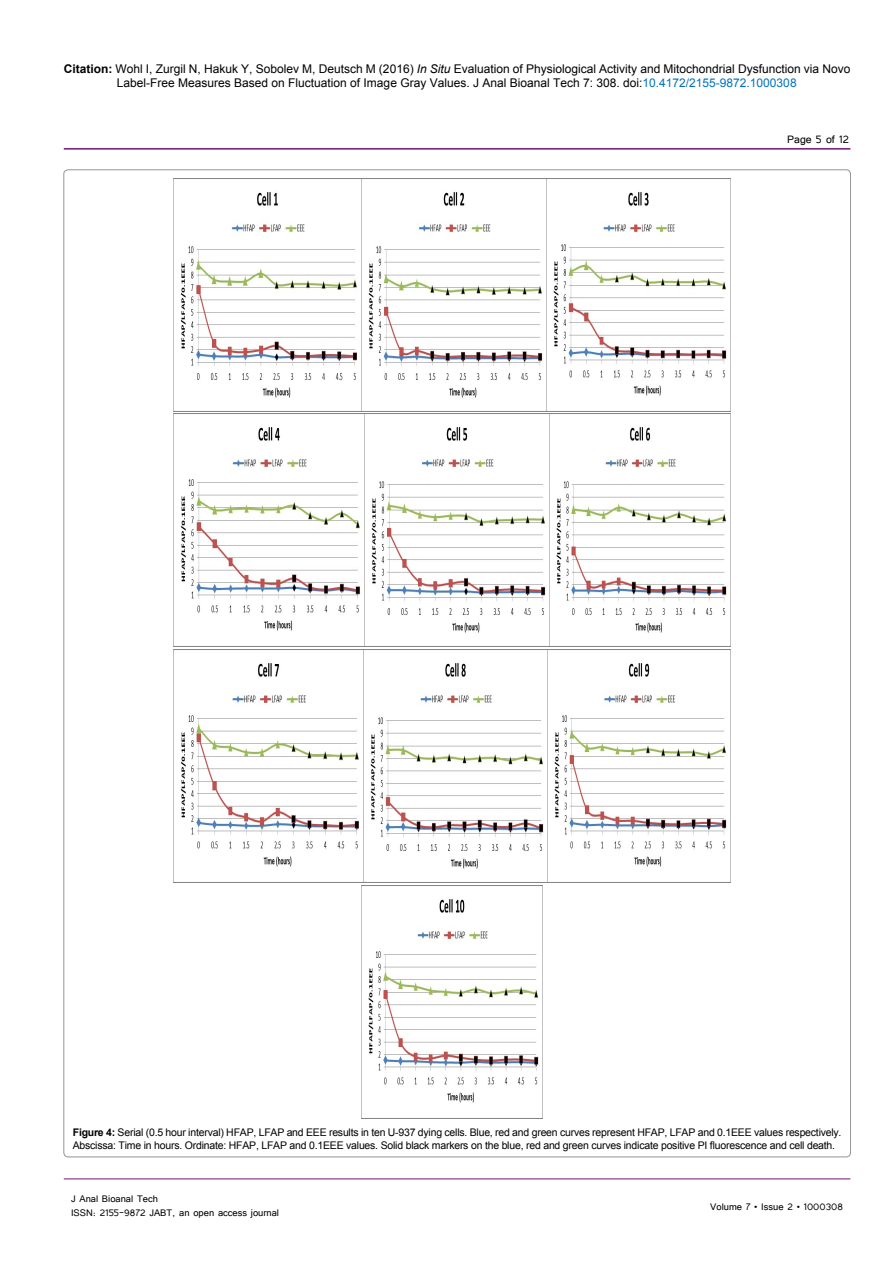
<style>
.page{position:relative;width:893px;height:1263px;background:#fff}
.page>*{position:absolute;margin:0;border:0;box-sizing:border-box;transform-origin:0 0}
.t1{font:13.5px "Tunga";color:#000}
.t2{font:12px/14.4px "Arial";color:#000;text-align:center}
.t3{font:12px/14.4px "Tunga";color:#000}
.t4{font:10.5px/12.6px "Arial";letter-spacing:-.02em;color:#000}
.s1{font-weight:700}
.s2{font-style:italic}
.s3{color:#0072bc}
</style>
<div class="page">
<hr style="left:64px;top:148px;width:786px;height:2px;background:#741472">
<hr style="left:64px;top:1179px;width:786px;height:1px;background:#741472">
<img style="left:173px;top:178px;width:557px;height:233px">
<img style="left:173px;top:414px;width:558px;height:233px">
<img style="left:181px;top:650px;width:546px;height:232px">
<img style="left:361px;top:885px;width:182px;height:233px">
<p class="t2" style="left:64px;top:61px;width:788px"><span class="s1">Citation:</span> Wohl I, Zurgil N, Hakuk Y, Sobolev M, Deutsch M (2016) <span class="s2">In Situ</span> Evaluation of Physiological Activity and Mitochondrial Dysfunction via Novo<br>Label-Free Measures Based on Fluctuation of Image Gray Values. J Anal Bioanal Tech 7: 308. doi:<span class="s3">10.4172/2155-9872.1000308</span></p>
<p class="t1" style="left:787px;top:131px;width:63px">Page 5 of 12</p>
<p class="t4" style="left:73px;top:1126px;width:770px"><span class="s1">Figure 4:</span> Serial (0.5 hour interval) HFAP, LFAP and EEE results in ten U-937 dying cells. Blue, red and green curves represent HFAP, LFAP and 0.1EEE values respectively.<br>Abscissa: Time in hours. Ordinate: HFAP, LFAP and 0.1EEE values. Solid black markers on the blue, red and green curves indicate positive PI fluorescence and cell death.</p>
<p class="t3" style="left:71px;top:1190px;width:210px">J Anal Bioanal Tech<br>ISSN: 2155-9872 JABT, an open access journal</p>
<p class="t3" style="left:710px;top:1199px;width:134px">Volume 7 • Issue 2 • 1000308</p>
</div>
